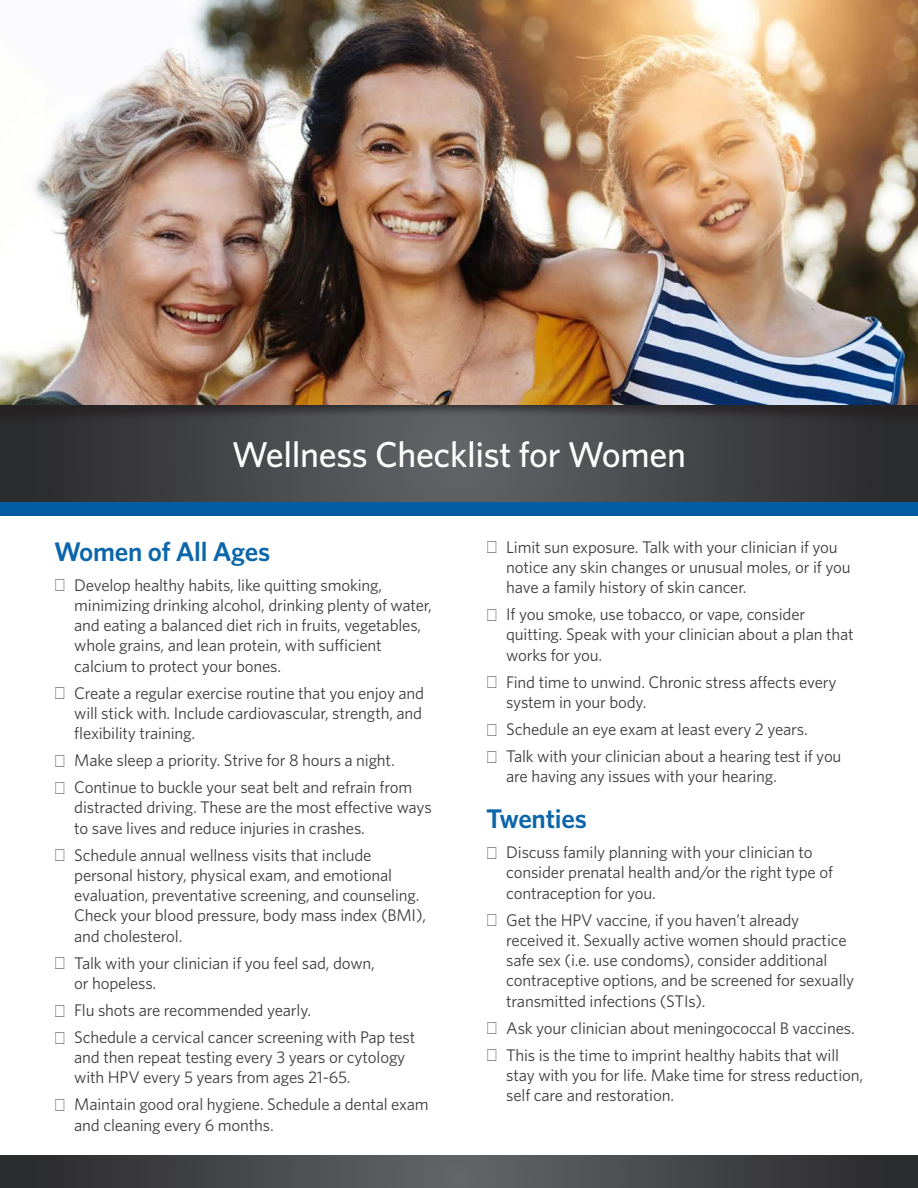
<style>
.page{position:relative;width:918px;height:1188px;background:#fff}
.page>*{position:absolute;margin:0;border:0;box-sizing:border-box;transform-origin:0 0}
.Headers{font:500 36px "Whitney";letter-spacing:-.01em;color:#fff}
.Headers-2{font:600 27px "Whitney";letter-spacing:-.01em;color:#0c66aa}
.t1{font:16.8px/20.2px "Whitney";letter-spacing:-.01em;color:#3e3e3f}
</style>
<div class="page">
<svg style="left:0;top:1156px;width:918px;height:32px;background:#444648"></svg>
<div style="left:0;top:501px;width:918px;height:14px;background:#015ca3"></div>
<svg style="left:0;top:425px;width:918px;height:76px;background:#444548"></svg>
<div style="left:0;top:0;width:918px;height:425px;background:#231f20;opacity:.75"></div>
<img style="left:0;top:0;width:918px;height:404px">
<p class="Headers" style="left:232px;top:433px;width:456px">Wellness Checklist for Women</p>
<p class="Headers-2" style="left:54px;top:535px;width:218px">Women of All Ages</p>
<p class="t1" style="left:74px;top:575px;width:359px">Develop healthy habits, like quitting smoking, minimizing drinking alcohol, drinking plenty of water, and eating a balanced diet rich in fruits, vegetables, whole grains, and lean protein, with sufficient calcium to protect your bones.</p>
<p class="t1" style="left:74px;top:683px;width:352px">Create a regular exercise routine that you enjoy and will stick with. Include cardiovascular, strength, and flexibility training.</p>
<p class="t1" style="left:74px;top:750px;width:322px">Make sleep a priority. Strive for 8 hours a night.</p>
<p class="t1" style="left:74px;top:777px;width:359px">Continue to buckle your seat belt and refrain from distracted driving. These are the most effective ways to save lives and reduce injuries in crashes.</p>
<p class="t1" style="left:74px;top:845px;width:353px">Schedule annual wellness visits that include personal history, physical exam, and emotional evaluation, preventative screening, and counseling.<br>Check your blood pressure, body mass index (BMI), and cholesterol.</p>
<p class="t1" style="left:74px;top:953px;width:302px">Talk with your clinician if you feel sad, down, or hopeless.</p>
<p class="t1" style="left:74px;top:1000px;width:239px">Flu shots are recommended yearly.</p>
<p class="t1" style="left:74px;top:1027px;width:343px">Schedule a cervical cancer screening with Pap test and then repeat testing every 3 years or cytology with HPV every 5 years from ages 21-65.</p>
<p class="t1" style="left:74px;top:1094px;width:356px">Maintain good oral hygiene. Schedule a dental exam and cleaning every 6 months.</p>
<p class="t1" style="left:506px;top:536px;width:346px">Limit sun exposure. Talk with your clinician if you notice any skin changes or unusual moles, or if you have a family history of skin cancer.</p>
<p class="t1" style="left:506px;top:604px;width:349px">If you smoke, use tobacco, or vape, consider quitting. Speak with your clinician about a plan that works for you.</p>
<p class="t1" style="left:506px;top:671px;width:332px">Find time to unwind. Chronic stress affects every system in your body.</p>
<p class="t1" style="left:506px;top:719px;width:303px">Schedule an eye exam at least every 2 years.</p>
<p class="t1" style="left:506px;top:746px;width:337px">Talk with your clinician about a hearing test if you are having any issues with your hearing.</p>
<p class="Headers-2" style="left:486px;top:802px;width:102px">Twenties</p>
<p class="t1" style="left:506px;top:842px;width:328px">Discuss family planning with your clinician to consider prenatal health and/or the right type of contraception for you.</p>
<p class="t1" style="left:506px;top:909px;width:350px">Get the HPV vaccine, if you haven’t already received it. Sexually active women should practice safe sex (i.e. use condoms), consider additional contraceptive options, and be screened for sexually transmitted infections (STIs).</p>
<p class="t1" style="left:506px;top:1017px;width:350px">Ask your clinician about meningococcal B vaccines.</p>
<p class="t1" style="left:506px;top:1044px;width:358px">This is the time to imprint healthy habits that will stay with you for life. Make time for stress reduction, self care and restoration.</p>
</div>
